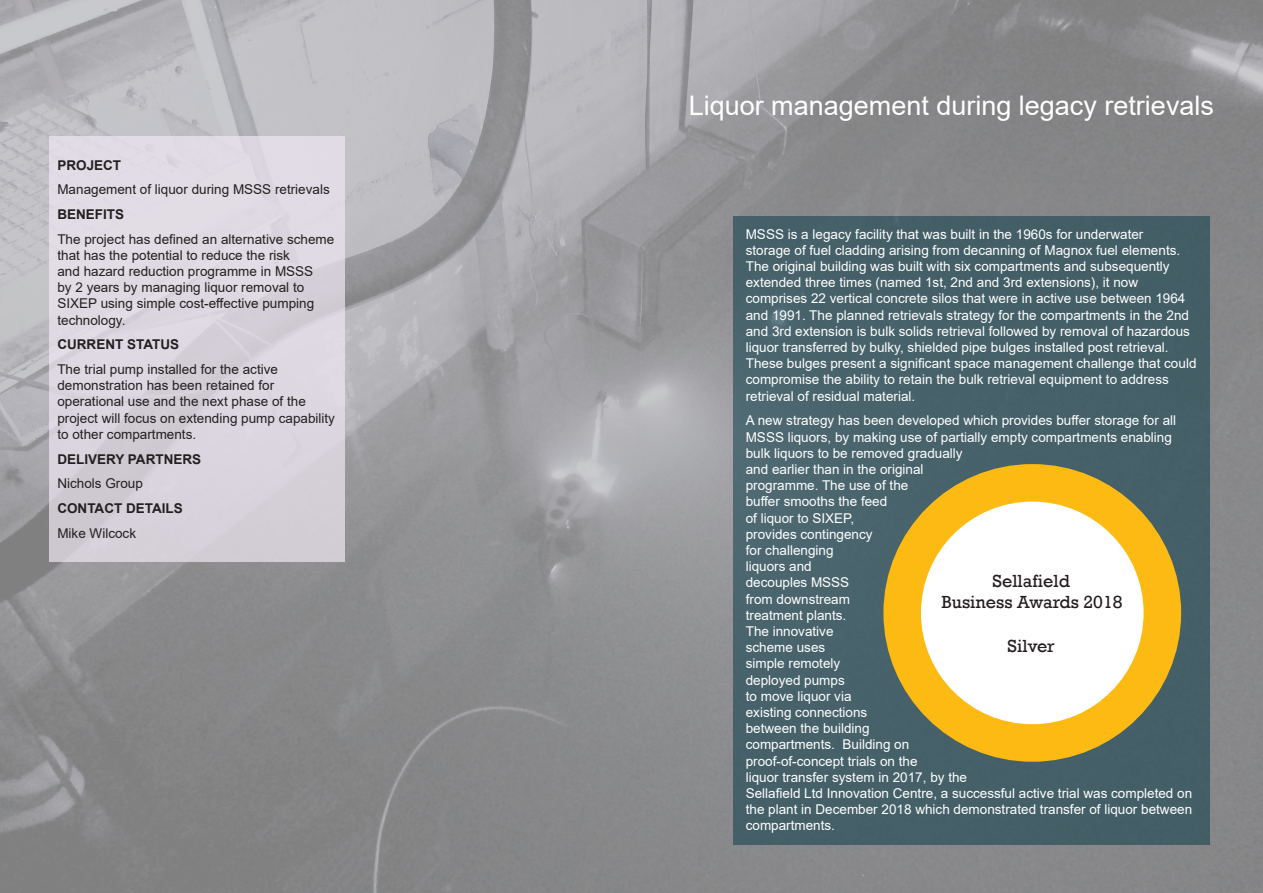
<style>
.page{position:relative;width:1263px;height:893px;background:#fff}
.page>*{position:absolute;margin:0;border:0;box-sizing:border-box;transform-origin:0 0}
.t1{font:27px "Arial";color:#fff}
.t2{font:18px "Rockwell";color:#231f20}
.t3{font:13.5px/16.2px "Arial";color:#fff}
.t4{font:13.5px/16.2px "Arial";color:#231f20}
.t5{font:700 13.5px "Arial";color:#231f20}
</style>
<div class="page">
<img style="left:0;top:0;width:1263px;height:893px">
<div style="left:733px;top:216px;width:476px;height:628px;background:#466068"></div>
<svg style="left:902px;top:483px;width:260px;height:260px;background:#fef4dc"></svg>
<div style="left:883px;top:464px;width:298px;height:298px;border:38px solid #fcba13;border-radius:50%"></div>
<div style="left:49px;top:136px;width:296px;height:425px;background:linear-gradient(to bottom,#e3dde6,#d3cdd6)"></div>
<p class="t5" style="left:57px;top:155px;width:65px">PROJECT</p>
<p class="t4" style="left:57px;top:181px;width:274px">Management of liquor during MSSS retrievals</p>
<p class="t5" style="left:57px;top:205px;width:68px">BENEFITS</p>
<p class="t4" style="left:57px;top:231px;width:278px">The project has defined an alternative scheme that has the potential to reduce the risk<br>and hazard reduction programme in MSSS<br>by 2 years by managing liquor removal to SIXEP using simple cost-effective pumping technology.</p>
<p class="t5" style="left:57px;top:335px;width:123px">CURRENT STATUS</p>
<p class="t4" style="left:57px;top:361px;width:279px">The trial pump installed for the active demonstration has been retained for operational use and the next phase of the project will focus on extending pump capability to other compartments.</p>
<p class="t5" style="left:57px;top:449px;width:145px">DELIVERY PARTNERS</p>
<p class="t4" style="left:57px;top:475px;width:87px">Nichols Group</p>
<p class="t5" style="left:57px;top:499px;width:127px">CONTACT DETAILS</p>
<p class="t4" style="left:57px;top:525px;width:80px">Mike Wilcock</p>
<p class="t1" style="left:689px;top:87px;width:527px">Liquor management during legacy retrievals</p>
<p class="t3" style="left:746px;top:226px;width:452px">MSSS is a legacy facility that was built in the 1960s for underwater<br>storage of fuel cladding arising from decanning of Magnox fuel elements.<br>The original building was built with six compartments and subsequently extended three times (named 1st, 2nd and 3rd extensions), it now comprises 22 vertical concrete silos that were in active use between 1964 and 1991. The planned retrievals strategy for the compartments in the 2nd and 3rd extension is bulk solids retrieval followed by removal of hazardous liquor transferred by bulky, shielded pipe bulges installed post retrieval.<br>These bulges present a significant space management challenge that could compromise the ability to retain the bulk retrieval equipment to address retrieval of residual material.</p>
<p class="t3" style="left:746px;top:412px;width:448px">A new strategy has been developed which provides buffer storage for all<br>MSSS liquors, by making use of partially empty compartments enabling bulk liquors to be removed gradually<br>and earlier than in the original<br>programme. The use of the<br>buffer smooths the feed<br>of liquor to SIXEP,<br>provides contingency<br>for challenging<br>liquors and<br>decouples MSSS<br>from downstream<br>treatment plants.<br>The innovative<br>scheme uses<br>simple remotely<br>deployed pumps<br>to move liquor via<br>existing connections<br>between the building<br>compartments. Building on<br>proof-of-concept trials on the<br>liquor transfer system in 2017, by the<br>Sellafield Ltd Innovation Centre, a successful active trial was completed on the plant in December 2018 which demonstrated transfer of liquor between compartments.</p>
<p class="t2" style="left:992px;top:570px;width:79px">Sellafield</p>
<p class="t2" style="left:941px;top:592px;width:183px">Business Awards 2018</p>
<p class="t2" style="left:1007px;top:635px;width:49px">Silver</p>
</div>
